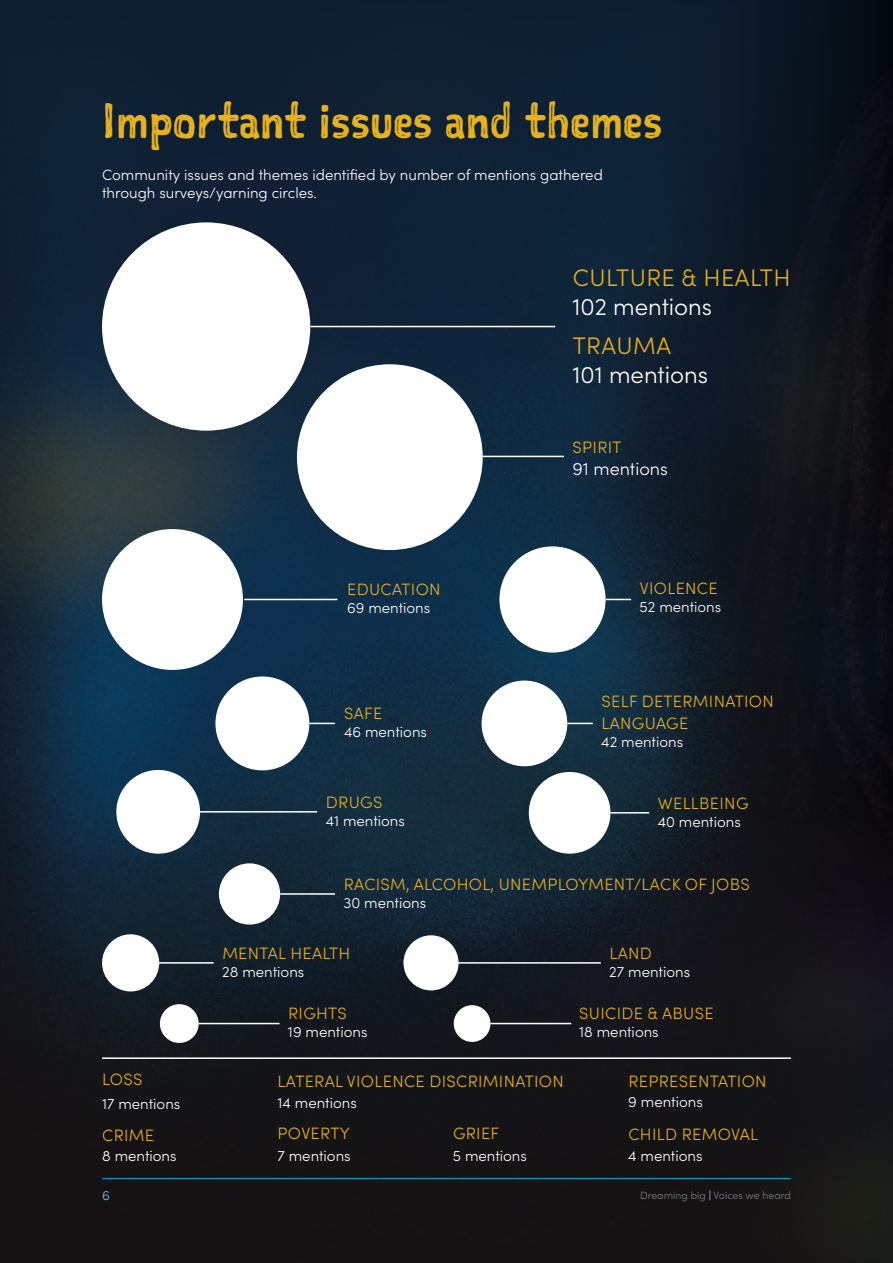
<style>
.page{position:relative;width:893px;height:1263px;background:#fff}
.page>*{position:absolute;margin:0;border:0;box-sizing:border-box;transform-origin:0 0}
.t1{font:48px "Sketchnote Square";color:#e6b120}
.t2{font:300 24px "Sofia Pro";color:#fff}
.t3{font:300 24px "Sofia Pro";letter-spacing:.02em;color:#e6b120}
.t4{font:300 18px "Sofia Pro";color:#fff}
.t5{font:300 16.5px/21.6px "Sofia Pro";letter-spacing:.02em;color:#e6b120}
.t6{font:300 15px/18px "Sofia Pro";color:#fff}
.t7{font:300 13.5px "Sofia Pro";color:#7dbde8}
.t8{font:300 10.5px "Sofia Pro";color:#7c7e81}
.s1{font-weight:700;color:#7ebde8}
</style>
<div class="page">
<img style="left:0;top:0;width:594px;height:1263px">
<img style="left:594px;top:0;width:299px;height:1263px">
<div style="left:102px;top:222px;width:208px;height:209px;background:#fff;border-radius:50%"></div>
<hr style="left:310px;top:326px;width:245px;height:1px;background:#fff">
<div style="left:102px;top:529px;width:141px;height:141px;background:#fff;border-radius:50%"></div>
<hr style="left:244px;top:599px;width:93px;height:1px;background:#fff">
<div style="left:297px;top:364px;width:186px;height:186px;background:#fff;border-radius:50%"></div>
<hr style="left:483px;top:456px;width:81px;height:1px;background:#fff">
<div style="left:215px;top:676px;width:94px;height:94px;background:#fff;border-radius:50%"></div>
<svg style="left:309px;top:723px;width:26px;height:1px"></svg>
<div style="left:482px;top:680px;width:85px;height:86px;background:#fff;border-radius:50%"></div>
<svg style="left:567px;top:723px;width:26px;height:1px"></svg>
<div style="left:219px;top:863px;width:61px;height:61px;background:#fff;border-radius:50%"></div>
<hr style="left:280px;top:893px;width:55px;height:2px;background:#fff">
<div style="left:102px;top:934px;width:57px;height:57px;background:#fff;border-radius:50%"></div>
<hr style="left:159px;top:962px;width:55px;height:2px;background:#fff">
<div style="left:403px;top:935px;width:56px;height:55px;background:#fff;border-radius:50%"></div>
<hr style="left:458px;top:962px;width:143px;height:2px;background:#fff">
<div style="left:160px;top:1004px;width:39px;height:39px;background:#fff;border-radius:50%"></div>
<div style="left:454px;top:1005px;width:36px;height:37px;background:#fff;border-radius:50%"></div>
<hr style="left:490px;top:1023px;width:81px;height:1px;background:#fff">
<hr style="left:199px;top:1023px;width:80px;height:1px;background:#fff">
<div style="left:529px;top:772px;width:81px;height:82px;background:#fff;border-radius:50%"></div>
<hr style="left:610px;top:812px;width:39px;height:1px;background:#fff">
<div style="left:116px;top:770px;width:84px;height:84px;background:#fff;border-radius:50%"></div>
<hr style="left:193px;top:811px;width:124px;height:1px;background:#fff">
<div style="left:499px;top:546px;width:107px;height:106px;background:#fff;border-radius:50%"></div>
<svg style="left:606px;top:599px;width:25px;height:1px"></svg>
<hr style="left:102px;top:1057px;width:689px;height:2px;background:#fff">
<hr style="left:102px;top:1178px;width:689px;height:1px;background:#06a8cd">
<h1 class="t1" style="left:102px;top:88px;width:562px">Important issues and themes</h1>
<p class="t6" style="left:102px;top:165px;width:502px">Community issues and themes identified by number of mentions gathered through surveys/yarning circles.</p>
<h2 class="t3" style="left:573px;top:261px;width:220px">CULTURE &amp; HEALTH</h2>
<h2 class="t2" style="left:572px;top:289px;width:141px">102 mentions</h2>
<h2 class="t3" style="left:573px;top:328px;width:100px">TRAUMA</h2>
<h2 class="t2" style="left:572px;top:357px;width:137px">101 mentions</h2>
<p class="t5" style="left:347px;top:578px;width:95px">EDUCATION</p>
<p class="t6" style="left:347px;top:598px;width:85px">69 mentions</p>
<p class="t5" style="left:344px;top:702px;width:40px">SAFE</p>
<p class="t6" style="left:344px;top:722px;width:84px">46 mentions</p>
<p class="t5" style="left:326px;top:790px;width:58px">DRUGS</p>
<p class="t6" style="left:326px;top:810px;width:81px">41 mentions</p>
<p class="t5" style="left:573px;top:435px;width:51px">SPIRIT</p>
<p class="t4" style="left:572px;top:455px;width:97px">91 mentions</p>
<p class="t5" style="left:640px;top:577px;width:79px">VIOLENCE</p>
<p class="t6" style="left:640px;top:597px;width:83px">52 mentions</p>
<p class="t5" style="left:601px;top:690px;width:174px">SELF DETERMINATION<br>LANGUAGE</p>
<p class="t6" style="left:601px;top:732px;width:83px">42 mentions</p>
<p class="t5" style="left:658px;top:791px;width:92px">WELLBEING</p>
<p class="t6" style="left:658px;top:811px;width:85px">40 mentions</p>
<p class="t5" style="left:344px;top:872px;width:408px">RACISM, ALCOHOL, UNEMPLOYMENT/LACK OF JOBS</p>
<p class="t6" style="left:343px;top:893px;width:84px">30 mentions</p>
<p class="t5" style="left:222px;top:941px;width:130px">MENTAL HEALTH</p>
<p class="t6" style="left:222px;top:962px;width:84px">28 mentions</p>
<p class="t5" style="left:609px;top:941px;width:44px">LAND</p>
<p class="t6" style="left:609px;top:962px;width:82px">27 mentions</p>
<p class="t5" style="left:102px;top:1068px;width:42px">LOSS</p>
<p class="t6" style="left:102px;top:1094px;width:80px">17 mentions</p>
<p class="t5" style="left:102px;top:1123px;width:53px">CRIME</p>
<p class="t6" style="left:102px;top:1146px;width:76px">8 mentions</p>
<p class="t5" style="left:288px;top:1002px;width:60px">RIGHTS</p>
<p class="t6" style="left:288px;top:1022px;width:81px">19 mentions</p>
<p class="t5" style="left:278px;top:1069px;width:288px">LATERAL VIOLENCE DISCRIMINATION</p>
<p class="t6" style="left:277px;top:1093px;width:81px">14 mentions</p>
<p class="t5" style="left:278px;top:1121px;width:74px">POVERTY</p>
<p class="t6" style="left:277px;top:1145px;width:75px">7 mentions</p>
<p class="t5" style="left:453px;top:1121px;width:48px">GRIEF</p>
<p class="t6" style="left:453px;top:1145px;width:76px">5 mentions</p>
<p class="t5" style="left:579px;top:1002px;width:136px">SUICIDE &amp; ABUSE</p>
<p class="t6" style="left:579px;top:1022px;width:81px">18 mentions</p>
<p class="t5" style="left:628px;top:1069px;width:140px">REPRESENTATION</p>
<p class="t6" style="left:628px;top:1092px;width:76px">9 mentions</p>
<p class="t5" style="left:628px;top:1123px;width:131px">CHILD REMOVAL</p>
<p class="t6" style="left:628px;top:1146px;width:76px">4 mentions</p>
<p class="t7" style="left:102px;top:1186px;width:9px">6</p>
<p class="t8" style="left:640px;top:1188px;width:152px">Dreaming big <span class="s1">|</span> Voices we heard</p>
</div>
